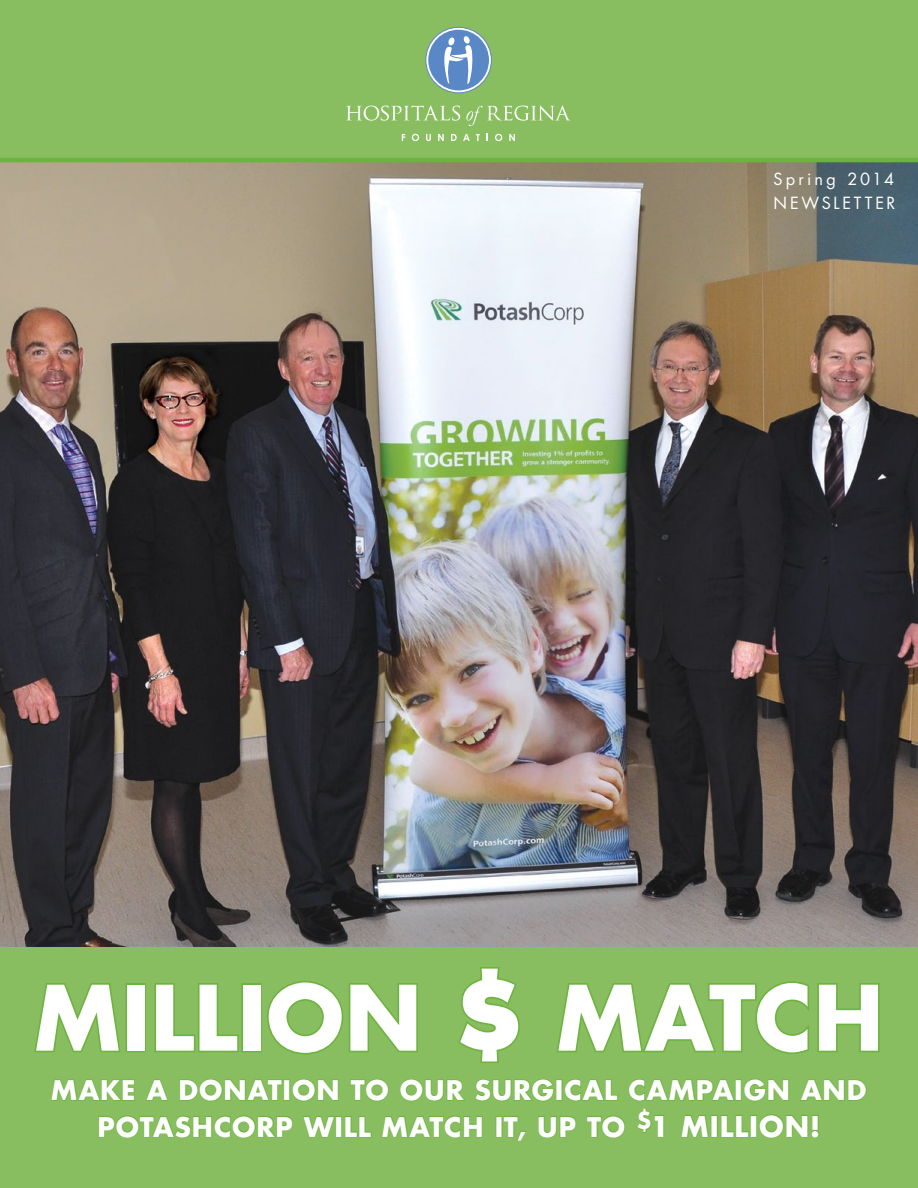
<style>
.page{position:relative;width:918px;height:1188px;background:#fff}
.page>*{position:absolute;margin:0;border:0;box-sizing:border-box;transform-origin:0 0}
.t1{font:700 87.6px "Futura";letter-spacing:.01em;color:#fff}
.t2{font:700 26.25px/36.6px "Futura";letter-spacing:.04em;color:#fff;text-align:center}
.t3{font:16.35px/23.9px "Futura";letter-spacing:.175em;color:#fff}
.s1{font-weight:800;font-size:93.9px}
.s2{font-size:27.75px}
</style>
<div class="page">
<img style="left:0;top:162px;width:918px;height:785px">
<div style="left:0;top:0;width:918px;height:161px;background:#88be5f"></div>
<div style="left:0;top:947px;width:918px;height:241px;background:#88be5f"></div>
<hr style="left:0;top:158px;width:918px;height:4px;background:#6cb33f">
<svg style="left:346px;top:105px;width:114px;height:16px"></svg>
<svg style="left:466px;top:105px;width:104px;height:21px"></svg>
<svg style="left:426px;top:27px;width:65px;height:66px"></svg>
<div style="left:425px;top:27px;width:67px;height:66px;border:1px solid #5a87c6;border-radius:50%"></div>
<div style="left:428px;top:30px;width:61px;height:60px;background:#5a87c6;border-radius:50%"></div>
<svg style="left:444px;top:36px;width:29px;height:48px"></svg>
<svg style="left:402px;top:134px;width:3px;height:7px"></svg>
<svg style="left:412px;top:134px;width:7px;height:7px"></svg>
<svg style="left:426px;top:134px;width:5px;height:7px"></svg>
<svg style="left:438px;top:134px;width:6px;height:7px"></svg>
<svg style="left:451px;top:134px;width:6px;height:7px"></svg>
<svg style="left:463px;top:134px;width:7px;height:7px"></svg>
<svg style="left:476px;top:134px;width:4px;height:7px"></svg>
<svg style="left:495px;top:134px;width:7px;height:7px"></svg>
<svg style="left:509px;top:134px;width:6px;height:7px"></svg>
<svg style="left:34px;top:967px;width:846px;height:174px"></svg>
<p class="t3" style="left:774px;top:166px;width:123px">Spring 2014<br>News letter</p>
<h1 class="t1" style="left:34px;top:957px;width:851px">MILLION <span class="s1">$</span> MATCH</h1>
<p class="t2" style="left:51px;top:1071px;width:817px">MAKE A DONATION TO OUR SURGICAL CAMPAIGN AND<br>POTASHCORP WILL MATCH IT, UP TO <sup>$</sup><span class="s2">1 MILLION!</span></p>
</div>
